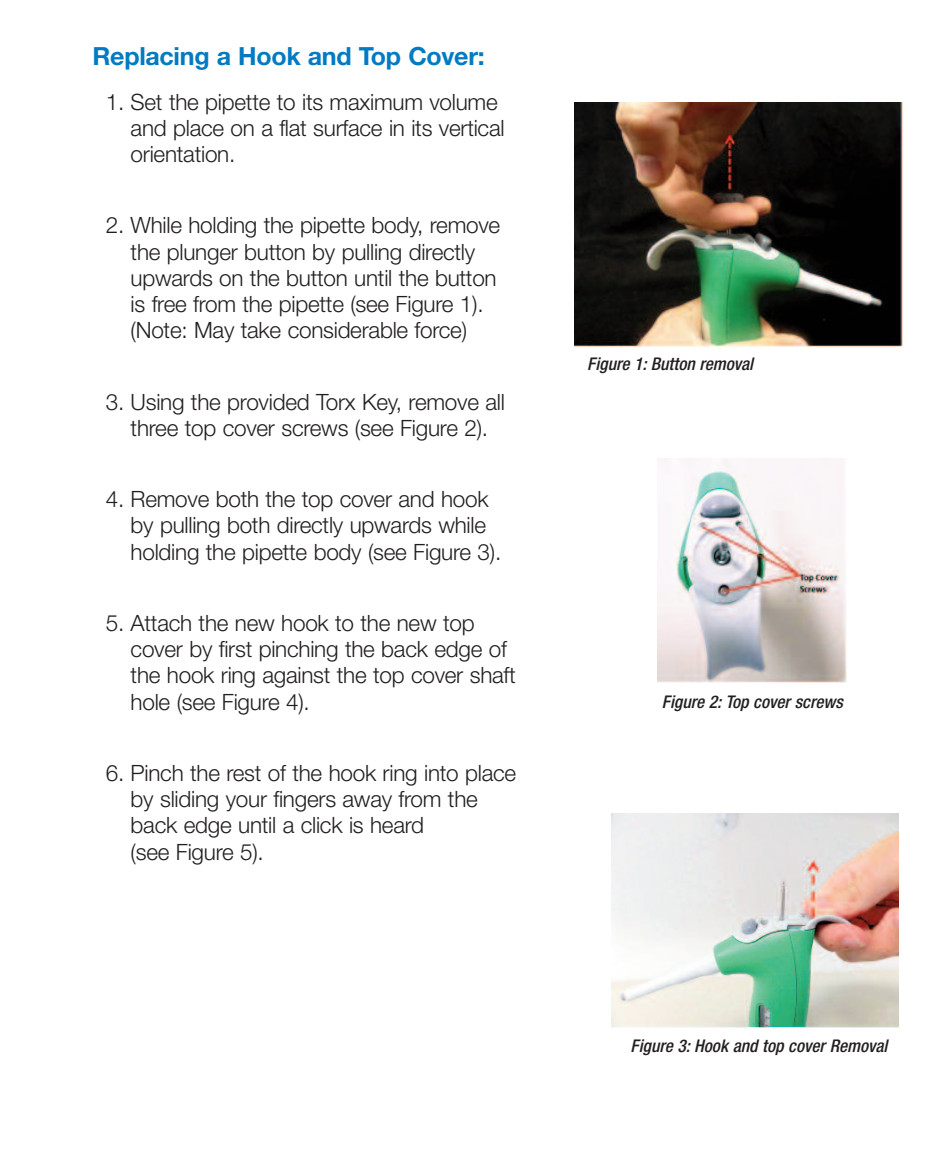
<style>
.page{position:relative;width:945px;height:1170px;background:#fff}
.page>*{position:absolute;margin:0;border:0;box-sizing:border-box;transform-origin:0 0}
.t1{font:700 25px "Helvetica Neue LT Std";letter-spacing:-.01em;color:#007bc3}
.t2{font:300 22.5px/26.2px "Helvetica Neue LT Std";letter-spacing:-.01em;color:#231f20}
.t3{font:italic 500 condensed 17.5px "Helvetica Neue LT Std";color:#231f20}
</style>
<div class="page">
<img style="left:575px;top:102px;width:327px;height:244px">
<img style="left:657px;top:458px;width:190px;height:224px">
<img style="left:612px;top:814px;width:286px;height:213px">
<p class="t1" style="left:92px;top:47px;width:394px">Replacing a Hook and Top Cover:</p>
<p class="t2" style="left:131px;top:91px;width:376px;text-indent:-25px">1. Set the pipette to its maximum volume and place on a flat surface in its vertical orientation.</p>
<p class="t2" style="left:131px;top:214px;width:371px;text-indent:-25px">2. While holding the pipette body, remove the plunger button by pulling directly upwards on the button until the button is free from the pipette (see Figure 1). (Note: May take considerable force)</p>
<p class="t2" style="left:106px;top:391px;width:401px;text-align:center">3. Using the provided Torx Key, remove all three top cover screws (see Figure 2).</p>
<p class="t2" style="left:131px;top:488px;width:372px;text-indent:-25px">4. Remove both the top cover and hook by pulling both directly upwards while holding the pipette body (see Figure 3).</p>
<p class="t2" style="left:131px;top:612px;width:387px;text-indent:-25px">5. Attach the new hook to the new top cover by first pinching the back edge of the hook ring against the top cover shaft hole (see Figure 4).</p>
<p class="t2" style="left:131px;top:762px;width:387px;text-indent:-25px">6. Pinch the rest of the hook ring into place by sliding your fingers away from the back edge until a click is heard<br>(see Figure 5).</p>
<p class="t3" style="left:587px;top:358px;width:167px">Figure 1: Button removal</p>
<p class="t3" style="left:662px;top:695px;width:183px">Figure 2: Top cover screws</p>
<p class="t3" style="left:631px;top:1040px;width:258px">Figure 3: Hook and top cover Removal</p>
</div>
